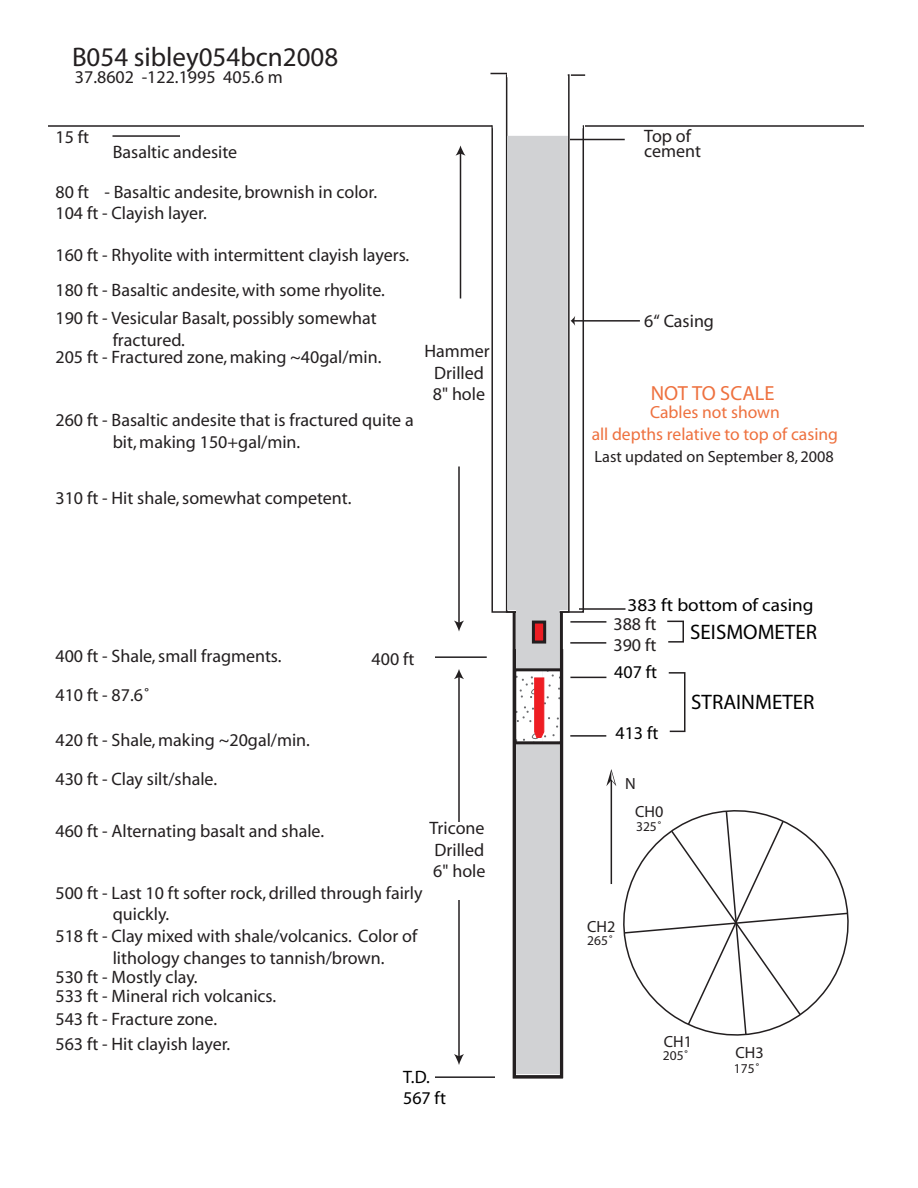
<style>
.page{position:relative;width:918px;height:1188px;background:#fff}
.page>*{position:absolute;margin:0;border:0;box-sizing:border-box;transform-origin:0 0}
.t1{font:700 27px "Helvetica";color:#231f20}
.t2{font:21px "Helvetica";color:#000}
.t3{font:italic 700 20.4px "Times";color:#ee713f}
.t4{font:18px/21.6px "Myriad";color:#231f20}
.t5{font:18px/21.6px "Helvetica";color:#231f20;text-align:center}
.t6{font:18px/21.6px "Helvetica";color:#000}
.t7{font:18px "Helvetica";color:#000;scale:1.07 1}
.t8{font:italic 700 17.55px/21px "Times";color:#ee713f;text-align:center}
.t9{font:16.2px/28.2px "Myriad";color:#231f20}
.t10{font:13.5px "Myriad";color:#231f20}
</style>
<div class="page">
<div style="left:491px;top:125px;width:93px;height:488px;border:2px solid #231f20"></div>
<div style="left:493px;top:123px;width:90px;height:5px;background:#fff"></div>
<div style="left:506px;top:74px;width:64px;height:539px;border:2px solid #231f20"></div>
<div style="left:507px;top:72px;width:61px;height:5px;background:#fff"></div>
<svg style="left:435px;top:1076px;width:60px;height:2px"></svg>
<div style="left:507px;top:136px;width:61px;height:474px;background:#d1d2d4"></div>
<svg style="left:48px;top:125px;width:445px;height:3px"></svg>
<svg style="left:585px;top:125px;width:279px;height:2px"></svg>
<svg style="left:435px;top:656px;width:52px;height:2px"></svg>
<svg style="left:456px;top:146px;width:9px;height:153px"></svg>
<svg style="left:454px;top:466px;width:10px;height:165px"></svg>
<svg style="left:571px;top:316px;width:69px;height:10px"></svg>
<svg style="left:568px;top:138px;width:57px;height:3px"></svg>
<svg style="left:490px;top:72px;width:17px;height:3px"></svg>
<svg style="left:569px;top:74px;width:17px;height:3px"></svg>
<svg style="left:112px;top:135px;width:68px;height:2px"></svg>
<svg style="left:511px;top:608px;width:338px;height:469px"></svg>
<svg style="left:454px;top:900px;width:10px;height:165px"></svg>
<svg style="left:454px;top:669px;width:10px;height:153px"></svg>
<h1 class="t1" style="left:72px;top:44px;width:268px">B054 sibley054bcn2008</h1>
<p class="t4" style="left:75px;top:66px;width:209px">37.8602 -122.1995 405.6 m</p>
<p class="t4" style="left:56px;top:126px;width:35px">15 ft</p>
<p class="t4" style="left:113px;top:141px;width:126px">Basaltic andesite</p>
<p class="t4" style="left:56px;top:182px;width:323px;line-height:21px">80 ft - Basaltic andesite, brownish in color.<br>104 ft - Clayish layer.</p>
<p class="t4" style="left:56px;top:239px;width:355px;line-height:34.5px">160 ft - Rhyolite with intermittent clayish layers.<br>180 ft - Basaltic andesite, with some rhyolite.</p>
<p class="t4" style="left:113px;top:308px;width:265px;text-indent:-57px">190 ft - Vesicular Basalt, possibly somewhat fractured.</p>
<p class="t4" style="left:56px;top:347px;width:327px">205 ft - Fractured zone, making ~40gal/min.</p>
<p class="t4" style="left:113px;top:410px;width:302px;text-indent:-57px">260 ft - Basaltic andesite that is fractured quite a bit, making 150+gal/min.</p>
<p class="t4" style="left:56px;top:488px;width:298px">310 ft - Hit shale, somewhat competent.</p>
<p class="t5" style="left:424px;top:341px;width:67px">Hammer<br>Drilled<br>8" hole</p>
<p class="t4" style="left:56px;top:645px;width:228px">400 ft - Shale, small fragments.</p>
<p class="t4" style="left:56px;top:684px;width:96px">410 ft - 87.6˚</p>
<p class="t4" style="left:56px;top:721px;width:256px;line-height:39px">420 ft - Shale, making ~20gal/min.<br>430 ft - Clay silt/shale.</p>
<p class="t4" style="left:56px;top:821px;width:270px">460 ft - Alternating basalt and shale.</p>
<p class="t5" style="left:372px;top:648px;width:44px">400 ft</p>
<p class="t5" style="left:429px;top:818px;width:58px;text-align:justify">Tricone Drilled 6" hole</p>
<p class="t4" style="left:56px;top:882px;width:369px">500 ft - Last 10 ft softer rock, drilled through fairly</p>
<p class="t4" style="left:113px;top:904px;width:58px">quickly.</p>
<p class="t4" style="left:56px;top:926px;width:363px">518 ft - Clay mixed with shale/volcanics. Color of</p>
<p class="t4" style="left:113px;top:948px;width:273px">lithology changes to tannish/brown.</p>
<p class="t4" style="left:56px;top:968px;width:222px;line-height:19.5px">530 ft - Mostly clay.<br>533 ft - Mineral rich volcanics.</p>
<p class="t4" style="left:56px;top:1007px;width:176px;line-height:25.5px">543 ft - Fracture zone.<br>563 ft - Hit clayish layer.</p>
<p class="t6" style="left:403px;top:1067px;width:44px">T.D.<br>567 ft</p>
<p class="t5" style="left:644px;top:129px;width:58px;line-height:15px;text-align:left">Top of cement</p>
<p class="t5" style="left:644px;top:311px;width:71px">6“ Casing</p>
<p class="t3" style="left:651px;top:383px;width:125px">NOT TO SCALE</p>
<p class="t8" style="left:592px;top:403px;width:248px">Cables not shown<br>all depths relative to top of casing</p>
<p class="t9" style="left:595px;top:443px;width:241px">Last updated on September 8, 2008</p>
<p class="t7" style="left:628px;top:596px;width:175px">383 ft bottom of casing</p>
<p class="t4" style="left:614px;top:614px;width:44px">388 ft</p>
<p class="t4" style="left:614px;top:635px;width:44px">390 ft</p>
<p class="t6" style="left:614px;top:662px;width:44px">407 ft</p>
<p class="t6" style="left:616px;top:723px;width:44px">413 ft</p>
<p class="t9" style="left:635px;top:770px;width:30px;text-indent:-10px">N<br>CH0</p>
<p class="t10" style="left:636px;top:820px;width:28px">325˚</p>
<p class="t2" style="left:690px;top:621px;width:128px">SEISMOMETER</p>
<p class="t2" style="left:691px;top:692px;width:125px">STRAINMETER</p>
<p class="t9" style="left:587px;top:913px;width:30px">CH2</p>
<p class="t10" style="left:587px;top:933px;width:28px">265˚</p>
<p class="t9" style="left:664px;top:1028px;width:30px">CH1</p>
<p class="t10" style="left:663px;top:1049px;width:28px">205˚</p>
<p class="t9" style="left:736px;top:1039px;width:30px">CH3</p>
<p class="t10" style="left:734px;top:1062px;width:28px">175˚</p>
</div>
